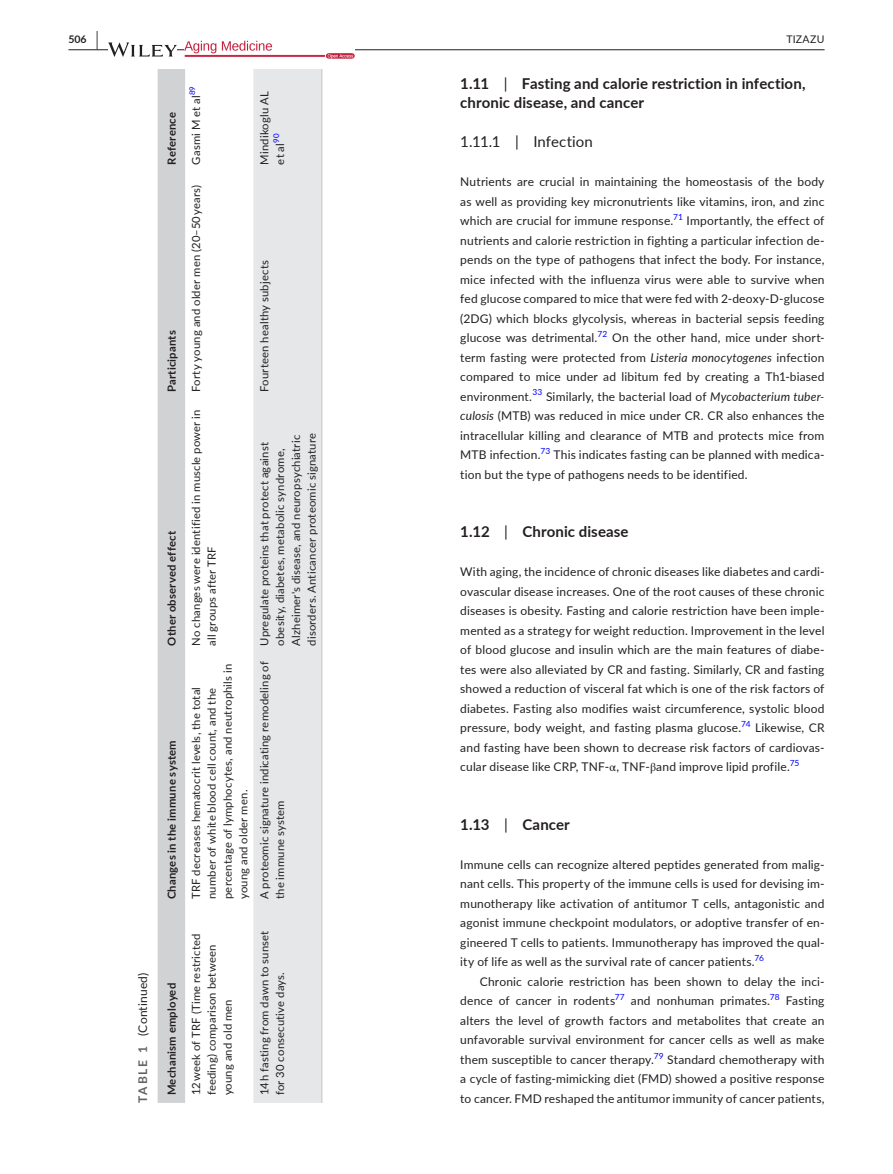
<style>
.page{position:relative;width:893px;height:1174px;background:#fff}
.page>*{position:absolute;margin:0;border:0;box-sizing:border-box;transform-origin:0 0}
.t1{font:700 15px/19.5px "Lato";letter-spacing:.005em;color:#231f20}
.t2{font:15px "Lato";letter-spacing:.005em;color:#231f20}
.t3{font:12px/19.5px "Lato";letter-spacing:.015em;color:#231f20;text-align:justify}
.t4{font:11.25px/15.8px "Lato";letter-spacing:.015em;color:#231f20}
.t5{font:700 11.25px "Lato";letter-spacing:.02em;color:#231f20}
.t6{font:10.5px "Lato";letter-spacing:.02em;color:#231f20}
.t7{font:700 10.5px "Lato";color:#231f20}
.t8{font:8.4px "Lato";letter-spacing:-.005em;color:#00f}
.t9{font:7.8px "Lato";color:#00f}
.s1{font-size:19.5px}
.s2{font-weight:400}
.s3{font-style:italic}
.s4{font-family:"STIX"}
.s5{font-weight:700;color:#636366}
</style>
<div class="page">
<hr style="left:68px;top:49px;width:756px;height:1px;background:#231f20">
<svg style="left:108px;top:42px;width:69px;height:15px"></svg>
<img style="left:185px;top:40px;width:170px;height:19px">
<div style="left:158px;top:69px;width:27px;height:1033px;background:#d1d2d4"></div>
<svg style="left:253px;top:69px;width:68px;height:1033px;fill:#e6e7e9"></svg>
<hr style="left:321px;top:906px;width:1px;height:196px;background:#d1d2d4">
<hr style="left:321px;top:653px;width:1px;height:253px;background:#d1d2d4">
<hr style="left:321px;top:400px;width:1px;height:253px;background:#d1d2d4">
<hr style="left:321px;top:172px;width:1px;height:228px;background:#d1d2d4">
<hr style="left:321px;top:69px;width:1px;height:103px;background:#d1d2d4">
<p class="t7" style="left:68px;top:31px;width:31px">506 <span class="s1">|</span></p>
<p class="t6" style="left:786px;top:31px;width:40px">TIZAZU</p>
<p class="t1" style="left:460px;top:73px;width:347px">1.11 <span class="s2">|</span> Fasting and calorie restriction in infection, chronic disease, and cancer</p>
<p class="t2" style="left:460px;top:131px;width:134px">1.11.1 | Infection</p>
<p class="t3" style="left:460px;top:171px;width:366px">Nutrients are crucial in maintaining the homeostasis of the body as well as providing key micronutrients like vitamins, iron, and zinc which are crucial for immune response.</p>
<p class="t4" style="left:188px;top:164px;width:80px;rotate:-90deg">Gasmi M et al<sup>89</sup></p>
<p class="t4" style="left:256px;top:164px;width:75px;rotate:-90deg">Mindikoglu AL et al</p>
<p class="t5" style="left:164px;top:164px;width:54px;rotate:-90deg">Reference</p>
<p class="t9" style="left:271px;top:143px;width:11px;rotate:-90deg">90</p>
<p class="t4" style="left:188px;top:392px;width:209px;rotate:-90deg">Forty young and older men (20–50 years)</p>
<p class="t8" style="left:673px;top:211px;width:11px">71</p>
<p class="t3" style="left:460px;top:210px;width:366px;text-indent:226px">Importantly, the effect of nutrients and calorie restriction in fighting a particular infection de&shy;pends on the type of pathogens that infect the body. For instance, mice infected with the influenza virus were able to survive when fed glucose compared to mice that were fed with 2-deoxy-D-glucose (2DG) which blocks glycolysis, whereas in bacterial sepsis feeding glucose was detrimental.</p>
<p class="t4" style="left:256px;top:392px;width:134px;rotate:-90deg">Fourteen healthy subjects</p>
<p class="t5" style="left:164px;top:392px;width:64px;rotate:-90deg">Participants</p>
<p class="t8" style="left:597px;top:328px;width:11px">72</p>
<p class="t3" style="left:460px;top:327px;width:366px;text-indent:152px">On the other hand, mice under short&shy;term fasting were protected from <span class="s3">Listeria monocytogenes</span> infection compared to mice under ad libitum fed by creating a Th1-biased environment.</p>
<p class="t8" style="left:532px;top:386px;width:11px">33</p>
<p class="t3" style="left:460px;top:386px;width:366px;text-indent:86px">Similarly, the bacterial load of <span class="s3">Mycobacterium tuber&shy;culosis</span> (MTB) was reduced in mice under CR. CR also enhances the intracellular killing and clearance of MTB and protects mice from MTB infection.</p>
<p class="t4" style="left:188px;top:645px;width:238px;rotate:-90deg">No changes were identified in muscle power in all groups after TRF</p>
<p class="t4" style="left:256px;top:645px;width:214px;rotate:-90deg">Upregulate proteins that protect against obesity, diabetes, metabolic syndrome, Alzheimer's disease, and neuropsychiatric disorders. Anticancer proteomic signature</p>
<p class="t8" style="left:541px;top:445px;width:11px">73</p>
<p class="t3" style="left:460px;top:444px;width:366px;text-indent:93px">This indicates fasting can be planned with medica&shy;tion but the type of pathogens needs to be identified.</p>
<p class="t1" style="left:460px;top:521px;width:170px">1.12 <span class="s2">|</span> Chronic disease</p>
<p class="t3" style="left:460px;top:561px;width:366px">With aging, the incidence of chronic diseases like diabetes and cardi&shy;ovascular disease increases. One of the root causes of these chronic diseases is obesity. Fasting and calorie restriction have been imple&shy;mented as a strategy for weight reduction. Improvement in the level of blood glucose and insulin which are the main features of diabe&shy;tes were also alleviated by CR and fasting. Similarly, CR and fasting showed a reduction of visceral fat which is one of the risk factors of diabetes. Fasting also modifies waist circumference, systolic blood pressure, body weight, and fasting plasma glucose.</p>
<p class="t5" style="left:164px;top:645px;width:116px;rotate:-90deg">Other observed effect</p>
<p class="t4" style="left:256px;top:899px;width:239px;rotate:-90deg">A proteomic signature indicating remodeling of the immune system</p>
<p class="t4" style="left:188px;top:899px;width:237px;rotate:-90deg">TRF decreases hematocrit levels, the total number of white blood cell count, and the percentage of lymphocytes, and neutrophils in young and older men.</p>
<p class="t8" style="left:741px;top:718px;width:11px">74</p>
<p class="t3" style="left:460px;top:717px;width:366px;text-indent:295px">Likewise, CR and fasting have been shown to decrease risk factors of cardiovas&shy;cular disease like CRP, TNF-<span class="s4">α</span>, TNF-<span class="s4">β</span>and improve lipid profile.</p>
<p class="t5" style="left:164px;top:899px;width:160px;rotate:-90deg">Changes in the immune system</p>
<p class="t8" style="left:790px;top:757px;width:11px">75</p>
<p class="t1" style="left:460px;top:814px;width:111px">1.13 <span class="s2">|</span> Cancer</p>
<p class="t3" style="left:460px;top:854px;width:366px">Immune cells can recognize altered peptides generated from malig&shy;nant cells. This property of the immune cells is used for devising im&shy;munotherapy like activation of antitumor T cells, antagonistic and agonist immune checkpoint modulators, or adoptive transfer of en&shy;gineered T cells to patients. Immunotherapy has improved the qual&shy;ity of life as well as the survival rate of cancer patients.</p>
<p class="t4" style="left:256px;top:1095px;width:166px;rotate:-90deg">14 h fasting from dawn to sunset for 30 consecutive days.</p>
<p class="t4" style="left:188px;top:1095px;width:163px;rotate:-90deg">12 week of TRF (Time restricted feeding) comparison between young and old men</p>
<p class="t8" style="left:755px;top:952px;width:11px">76</p>
<p class="t3" style="left:460px;top:971px;width:366px;text-indent:20px">Chronic calorie restriction has been shown to delay the inci&shy;dence of cancer in rodents<sup>77</sup> and nonhuman primates.<sup>78</sup> Fasting alters the level of growth factors and metabolites that create an unfavorable survival environment for cancer cells as well as make them susceptible to cancer therapy.<sup>79</sup> Standard chemotherapy with a cycle of fasting-mimicking diet (FMD) showed a positive response to cancer. FMD reshaped the antitumor immunity of cancer patients,</p>
<p class="t3" style="left:133px;top:1102px;width:132px;rotate:-90deg"><span class="s5">TABLE 1</span> (Continued)</p>
<p class="t5" style="left:164px;top:1095px;width:114px;rotate:-90deg">Mechanism employed</p>
</div>
